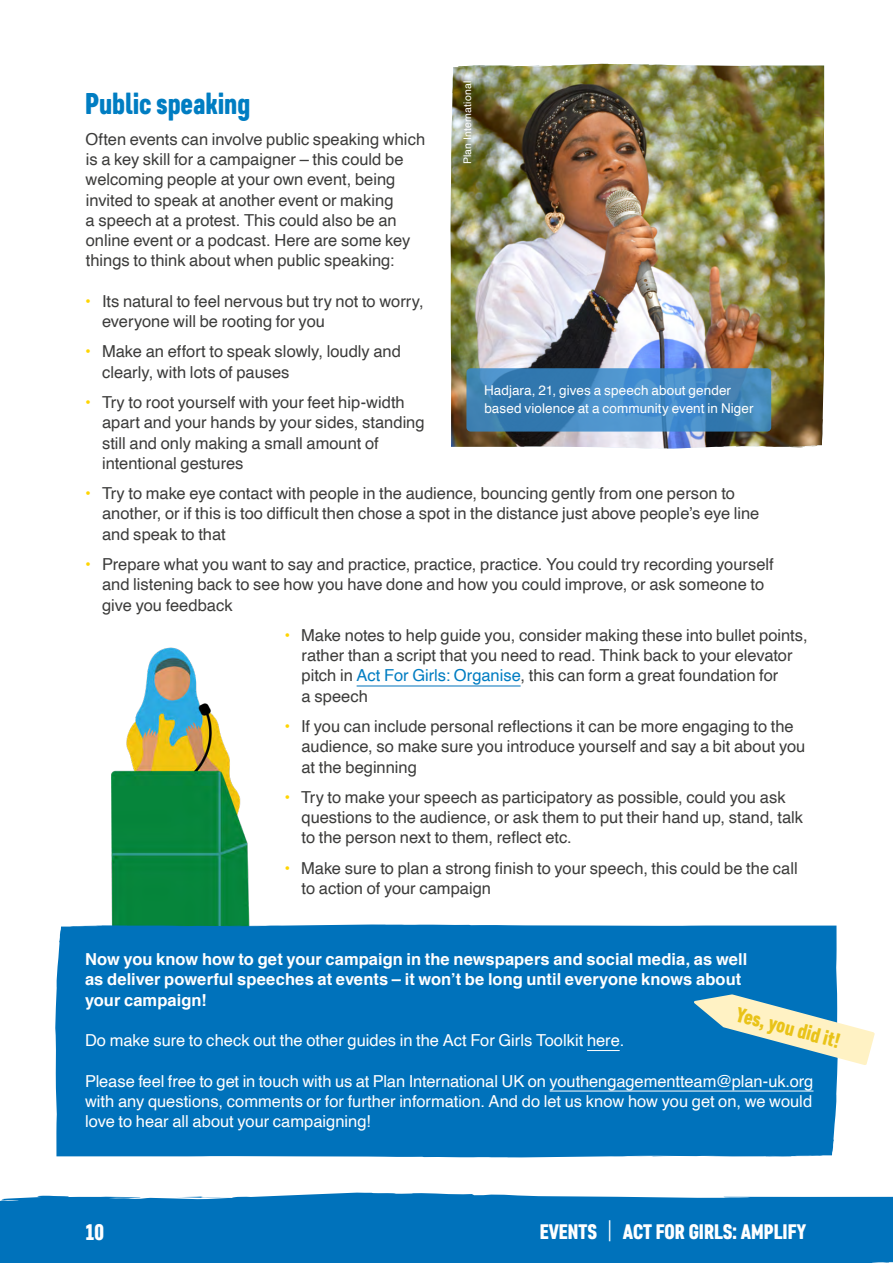
<style>
.page{position:relative;width:893px;height:1263px;background:#fff}
.page>*{position:absolute;margin:0;border:0;box-sizing:border-box;transform-origin:0 0}
.t1{font:30px "Core Paint";color:#007dc2}
.t2{font:22.5px "Core Paint";color:#fff}
.t3{font:21px "Core Paint";color:#fff}
.t4{font:21px "Core Paint";color:#e9c318}
.t5{font:16.5px/20.2px "Helvetica";color:#3c3c3b}
.t6{font:16.5px/20.2px "Helvetica";color:#fff;text-align:justify}
.t7{font:700 16.5px/20.2px "Helvetica";color:#fff}
.t8{font:13.5px/18px "Helvetica";letter-spacing:.005em;color:#fff}
.t9{font:10.5px "Helvetica";letter-spacing:.015em;color:#fff}
.s1{color:#ffd500}
.s2{color:#007dc2}
.s3{font-family:"Helvetica";font-weight:300}
</style>
<div class="page">
<hr style="left:357px;top:686px;width:164px;height:1px;background:#0072bb">
<img style="left:112px;top:648px;width:138px;height:276px">
<div style="left:55px;top:924px;width:783px;height:233px;background:#0072bb"></div>
<hr style="left:587px;top:1050px;width:33px;height:1px;background:#fff">
<hr style="left:550px;top:1091px;width:263px;height:1px;background:#fff">
<svg style="left:694px;top:994px;width:181px;height:71px;background:#8ebac6"></svg>
<img style="left:450px;top:65px;width:375px;height:384px">
<svg style="left:466px;top:368px;width:305px;height:64px;background:#4085bc"></svg>
<div style="left:0;top:1192px;width:893px;height:71px;background:#0072bb"></div>
<p class="t9" style="left:459px;top:164px;width:85px;rotate:-90deg">Plan International</p>
<h1 class="t1" style="left:85px;top:86px;width:167px">Public speaking</h1>
<p class="t5" style="left:85px;top:129px;width:341px">Often events can involve public speaking which is a key skill for a campaigner – this could be welcoming people at your own event, being invited to speak at another event or making<br>a speech at a protest. This could also be an online event or a podcast. Here are some key things to think about when public speaking:</p>
<p class="t5" style="left:102px;top:291px;width:323px;text-indent:-17px"><span class="s1">•</span> Its natural to feel nervous but try not to worry, everyone will be rooting for you</p>
<p class="t5" style="left:102px;top:342px;width:300px;text-indent:-17px"><span class="s1">•</span> Make an effort to speak slowly, loudly and clearly, with lots of pauses</p>
<p class="t5" style="left:102px;top:393px;width:324px;text-indent:-17px"><span class="s1">•</span> Try to root yourself with your feet hip-width apart and your hands by your sides, standing still and only making a small amount of intentional gestures</p>
<p class="t5" style="left:102px;top:484px;width:659px;text-indent:-17px"><span class="s1">•</span> Try to make eye contact with people in the audience, bouncing gently from one person to another, or if this is too difficult then chose a spot in the distance just above people’s eye line and speak to that</p>
<p class="t5" style="left:102px;top:555px;width:673px;text-indent:-17px"><span class="s1">•</span> Prepare what you want to say and practice, practice, practice. You could try recording yourself and listening back to see how you have done and how you could improve, or ask someone to give you feedback</p>
<p class="t5" style="left:302px;top:625px;width:508px;text-indent:-17px"><span class="s1">•</span> Make notes to help guide you, consider making these into bullet points, rather than a script that you need to read. Think back to your elevator pitch in <span class="s2">Act For Girls: Organise</span>, this can form a great foundation for<br>a speech</p>
<p class="t5" style="left:302px;top:717px;width:505px;text-indent:-17px"><span class="s1">•</span> If you can include personal reflections it can be more engaging to the audience, so make sure you introduce yourself and say a bit about you at the beginning</p>
<p class="t5" style="left:302px;top:787px;width:503px;text-indent:-17px"><span class="s1">•</span> Try to make your speech as participatory as possible, could you ask questions to the audience, or ask them to put their hand up, stand, talk to the person next to them, reflect etc.</p>
<p class="t5" style="left:302px;top:858px;width:498px;text-indent:-17px"><span class="s1">•</span> Make sure to plan a strong finish to your speech, this could be the call to action of your campaign</p>
<p class="t8" style="left:484px;top:382px;width:271px">Hadjara, 21, gives a speech about gender based violence at a community event in Niger</p>
<p class="t7" style="left:85px;top:949px;width:664px">Now you know how to get your campaign in the newspapers and social media, as well as deliver powerful speeches at events – it won’t be long until everyone knows about your campaign!</p>
<p class="t6" style="left:85px;top:1030px;width:541px">Do make sure to check out the other guides in the Act For Girls Toolkit here.</p>
<p class="t6" style="left:85px;top:1071px;width:730px">Please feel free to get in touch with us at Plan International UK on youthengagementteam@plan-uk.org with any questions, comments or for further information. And do let us know how you get on, we would love to hear all about your campaigning!</p>
<p class="t4" style="left:740px;top:1001px;width:109px;rotate:15deg">Yes, you did it!</p>
<h2 class="t2" style="left:85px;top:1218px;width:20px">10</h2>
<p class="t3" style="left:540px;top:1219px;width:268px">EVENTS <span class="s3">|</span> ACT FOR GIRLS: AMPLIFY</p>
</div>
